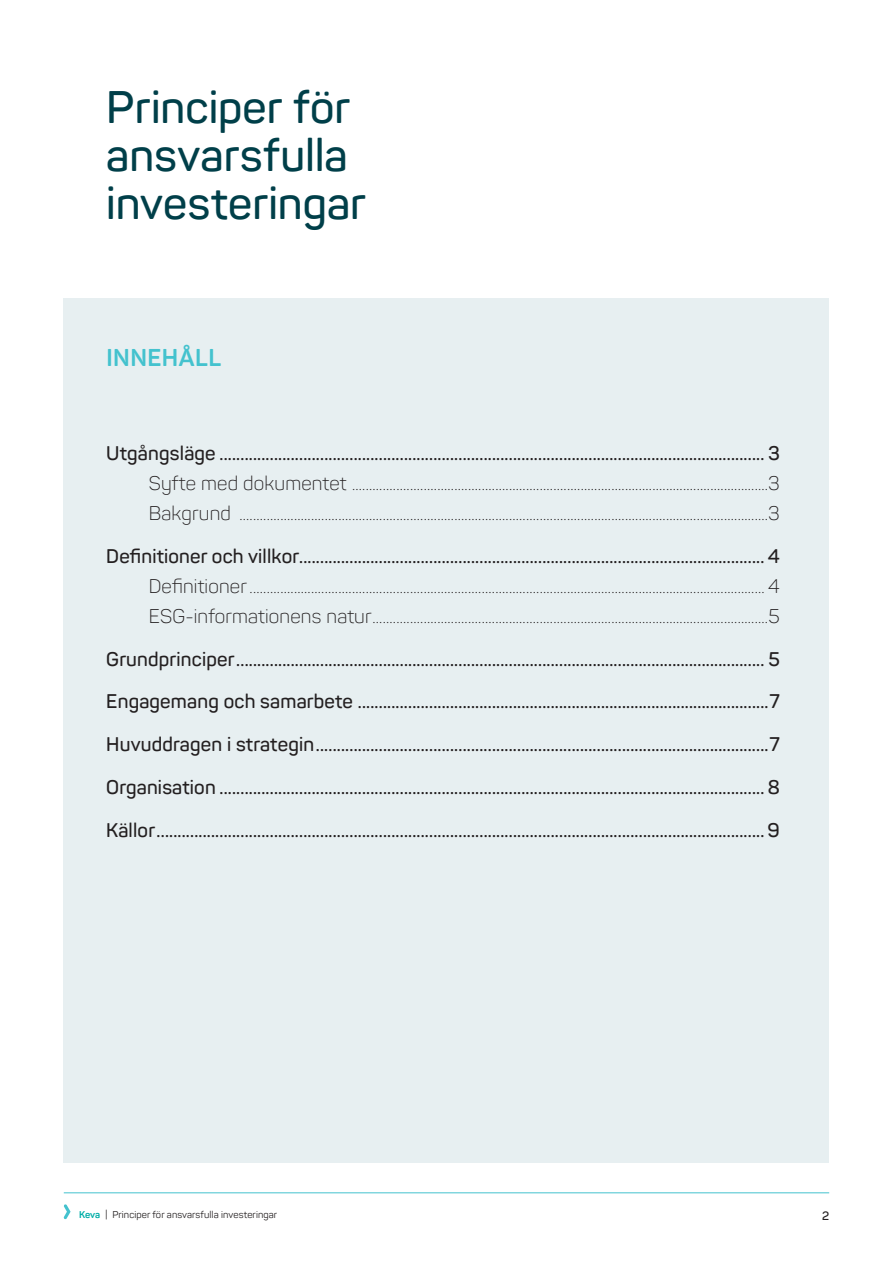
<style>
.page{position:relative;width:893px;height:1263px;background:#fff}
.page>*{position:absolute;margin:0;border:0;box-sizing:border-box;transform-origin:0 0}
.t1{font:600 45px/48px "Panton";color:#003f49}
.t2{font:700 24px "Panton";letter-spacing:.02em;color:#44c2ce}
.Sislu_H1{font:600 19.5px "Panton";letter-spacing:.01em;color:#231f20}
.Sislu_H2{font:300 19.5px "Panton";letter-spacing:.01em;color:#231f20}
.t3{font:600 12px "Panton";color:#231f20}
.t4{font:9.75px "Panton";letter-spacing:.01em;color:#231f20}
.s1{font-weight:700;color:#00ada7}
</style>
<div class="page">
<hr style="left:64px;top:1192px;width:765px;height:1px;background:#44c2ce">
<svg style="left:64px;top:1204px;width:7px;height:15px"></svg>
<div style="left:64px;top:298px;width:765px;height:864px;background:#e7eff1"></div>
<h1 class="t1" style="left:106px;top:82px;width:261px">Principer för ansvarsfulla investeringar</h1>
<h2 class="t2" style="left:106px;top:342px;width:116px">INNEHÅLL</h2>
<p class="Sislu_H1" style="left:106px;top:441px;width:675px">Utgångsläge .................................................................................................................................. 3</p>
<p class="Sislu_H2" style="left:149px;top:471px;width:632px">Syfte med dokumentet ..........................................................................................................................3</p>
<p class="Sislu_H2" style="left:149px;top:501px;width:632px">Bakgrund ...........................................................................................................................................................3</p>
<p class="Sislu_H1" style="left:106px;top:544px;width:675px">Definitioner och villkor............................................................................................................... 4</p>
<p class="Sislu_H2" style="left:149px;top:574px;width:632px">Definitioner....................................................................................................................................................... 4</p>
<p class="Sislu_H2" style="left:149px;top:604px;width:632px">ESG-informationens natur....................................................................................................................5</p>
<p class="Sislu_H1" style="left:106px;top:647px;width:675px">Grundprinciper.............................................................................................................................. 5</p>
<p class="Sislu_H1" style="left:106px;top:689px;width:675px">Engagemang och samarbete ..................................................................................................7</p>
<p class="Sislu_H1" style="left:106px;top:732px;width:675px">Huvuddragen i strategin............................................................................................................7</p>
<p class="Sislu_H1" style="left:106px;top:775px;width:675px">Organisation .................................................................................................................................. 8</p>
<p class="Sislu_H1" style="left:106px;top:818px;width:675px">Källor................................................................................................................................................. 9</p>
<p class="t4" style="left:79px;top:1208px;width:200px"><span class="s1">Keva</span> | Principer för ansvarsfulla investeringar</p>
<p class="t3" style="left:822px;top:1208px;width:9px">2</p>
</div>
